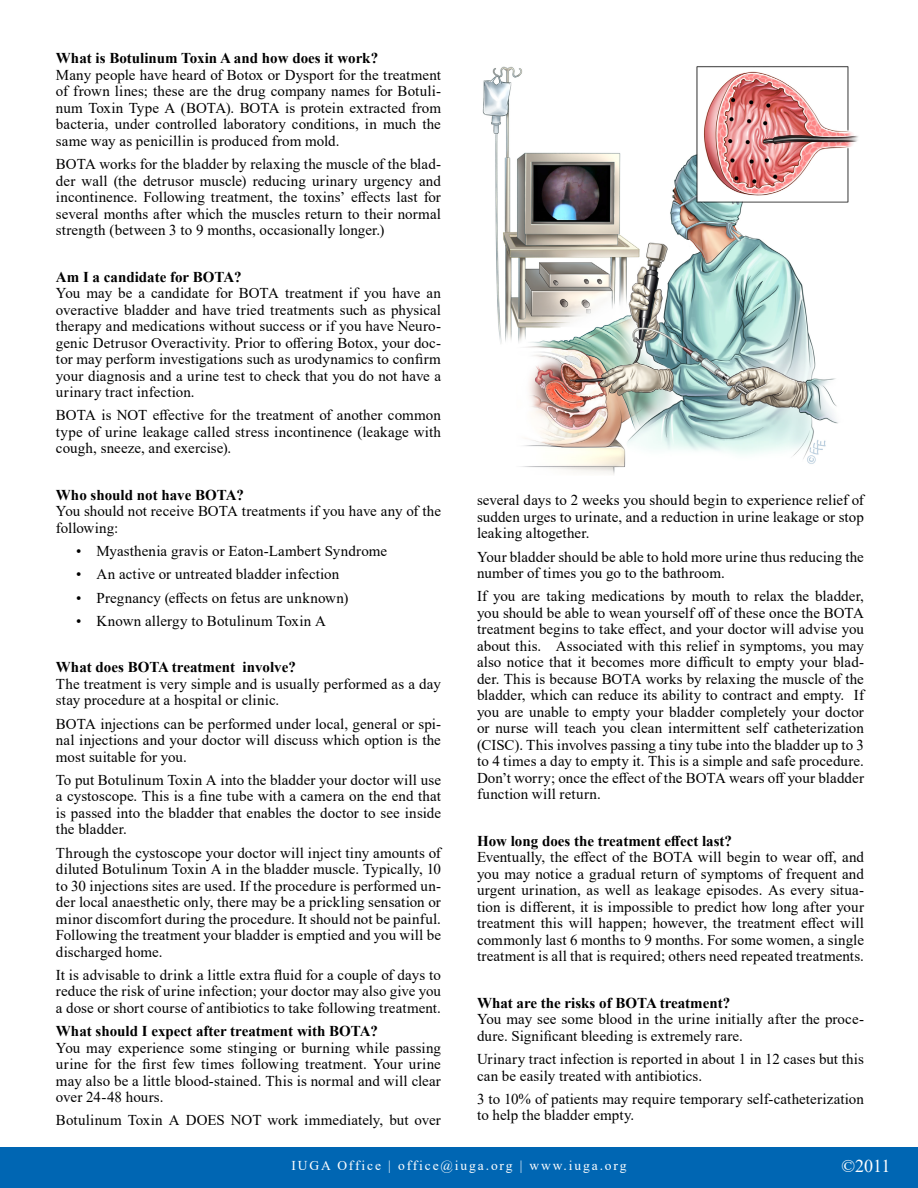
<style>
.page{position:relative;width:918px;height:1188px;background:#fff}
.page>*{position:absolute;margin:0;border:0;box-sizing:border-box;transform-origin:0 0}
.t1{font:18px "Times New Roman";color:#fff}
.t2{font:15px/16.5px "Times New Roman";letter-spacing:.005em;color:#000;text-align:justify}
.t3{font:700 15px "Times New Roman";color:#000}
.t4{font:13.5px "Times New Roman";letter-spacing:.14em;color:#fff}
</style>
<div class="page">
<div style="left:0;top:1147px;width:918px;height:41px;background:#0066b3"></div>
<img style="left:482px;top:66px;width:376px;height:409px">
<p class="t3" style="left:56px;top:48px;width:324px">What is Botulinum Toxin A and how does it work?</p>
<p class="t2" style="left:56px;top:66px;width:387px">Many people have heard of Botox or Dysport for the treatment of frown lines; these are the drug company names for Botuli&shy;num Toxin Type A (BOTA). BOTA is protein extracted from bacteria, under controlled laboratory conditions, in much the same way as penicillin is produced from mold.</p>
<p class="t2" style="left:56px;top:155px;width:387px">BOTA works for the bladder by relaxing the muscle of the blad&shy;der wall (the detrusor muscle) reducing urinary urgency and incontinence. Following treatment, the toxins’ effects last for several months after which the muscles return to their normal strength (between 3 to 9 months, occasionally longer.)</p>
<p class="t3" style="left:56px;top:266px;width:187px">Am I a candidate for BOTA?</p>
<p class="t2" style="left:56px;top:284px;width:387px">You may be a candidate for BOTA treatment if you have an overactive bladder and have tried treatments such as physical therapy and medications without success or if you have Neuro&shy;genic Detrusor Overactivity. Prior to offering Botox, your doc&shy;tor may perform investigations such as urodynamics to confirm your diagnosis and a urine test to check that you do not have a urinary tract infection.</p>
<p class="t2" style="left:56px;top:407px;width:386px">BOTA is NOT effective for the treatment of another common type of urine leakage called stress incontinence (leakage with cough, sneeze, and exercise).</p>
<p class="t3" style="left:56px;top:484px;width:190px">Who should not have BOTA?</p>
<p class="t2" style="left:56px;top:503px;width:387px">You should not receive BOTA treatments if you have any of the following:</p>
<p class="t2" style="left:76px;top:542px;width:312px">• Myasthenia gravis or Eaton-Lambert Syndrome</p>
<p class="t2" style="left:76px;top:566px;width:265px">• An active or untreated bladder infection</p>
<p class="t2" style="left:76px;top:589px;width:274px">• Pregnancy (effects on fetus are unknown)</p>
<p class="t2" style="left:76px;top:612px;width:251px">• Known allergy to Botulinum Toxin A</p>
<p class="t3" style="left:56px;top:657px;width:241px">What does BOTA treatment involve?</p>
<p class="t2" style="left:56px;top:675px;width:386px">The treatment is very simple and is usually performed as a day stay procedure at a hospital or clinic.</p>
<p class="t2" style="left:56px;top:715px;width:387px">BOTA injections can be performed under local, general or spi&shy;nal injections and your doctor will discuss which option is the most suitable for you.</p>
<p class="t2" style="left:56px;top:771px;width:387px">To put Botulinum Toxin A into the bladder your doctor will use a cystoscope. This is a fine tube with a camera on the end that is passed into the bladder that enables the doctor to see inside the bladder.</p>
<p class="t2" style="left:56px;top:844px;width:387px">Through the cystoscope your doctor will inject tiny amounts of diluted Botulinum Toxin A in the bladder muscle. Typically, 10 to 30 injections sites are used. If the procedure is performed un&shy;der local anaesthetic only, there may be a prickling sensation or minor discomfort during the procedure. It should not be painful.<br>Following the treatment your bladder is emptied and you will be discharged home.</p>
<p class="t2" style="left:56px;top:966px;width:387px">It is advisable to drink a little extra fluid for a couple of days to reduce the risk of urine infection; your doctor may also give you a dose or short course of antibiotics to take following treatment.</p>
<p class="t3" style="left:56px;top:1020px;width:324px">What should I expect after treatment with BOTA?</p>
<p class="t2" style="left:56px;top:1039px;width:386px">You may experience some stinging or burning while passing urine for the first few times following treatment. Your urine may also be a little blood-stained. This is normal and will clear over 24-48 hours.</p>
<p class="t2" style="left:56px;top:1112px;width:386px">Botulinum Toxin A DOES NOT work immediately, but over</p>
<p class="t2" style="left:477px;top:492px;width:388px">several days to 2 weeks you should begin to experience relief of sudden urges to urinate, and a reduction in urine leakage or stop leaking altogether.</p>
<p class="t2" style="left:477px;top:548px;width:388px">Your bladder should be able to hold more urine thus reducing the number of times you go to the bathroom.</p>
<p class="t2" style="left:477px;top:588px;width:389px">If you are taking medications by mouth to relax the bladder, you should be able to wean yourself off of these once the BOTA treatment begins to take effect, and your doctor will advise you about this. Associated with this relief in symptoms, you may also notice that it becomes more difficult to empty your blad&shy;der. This is because BOTA works by relaxing the muscle of the bladder, which can reduce its ability to contract and empty. If you are unable to empty your bladder completely your doctor or nurse will teach you clean intermittent self catheterization (CISC). This involves passing a tiny tube into the bladder up to 3 to 4 times a day to empty it. This is a simple and safe procedure.<br>Don’t worry; once the effect of the BOTA wears off your bladder function will return.</p>
<p class="t3" style="left:477px;top:830px;width:257px">How long does the treatment effect last?</p>
<p class="t2" style="left:477px;top:849px;width:389px">Eventually, the effect of the BOTA will begin to wear off, and you may notice a gradual return of symptoms of frequent and urgent urination, as well as leakage episodes. As every situa&shy;tion is different, it is impossible to predict how long after your treatment this will happen; however, the treatment effect will commonly last 6 months to 9 months. For some women, a single treatment is all that is required; others need repeated treatments.</p>
<p class="t3" style="left:477px;top:992px;width:255px">What are the risks of BOTA treatment?</p>
<p class="t2" style="left:477px;top:1011px;width:388px">You may see some blood in the urine initially after the proce&shy;dure. Significant bleeding is extremely rare.</p>
<p class="t2" style="left:477px;top:1050px;width:388px">Urinary tract infection is reported in about 1 in 12 cases but this can be easily treated with antibiotics.</p>
<p class="t2" style="left:477px;top:1090px;width:388px">3 to 10% of patients may require temporary self-catheterization to help the bladder empty.</p>
<p class="t4" style="left:292px;top:1156px;width:336px">IUGA Office | office@iuga.org | www.iuga.org</p>
<p class="t1" style="left:842px;top:1153px;width:51px">©2011</p>
</div>
